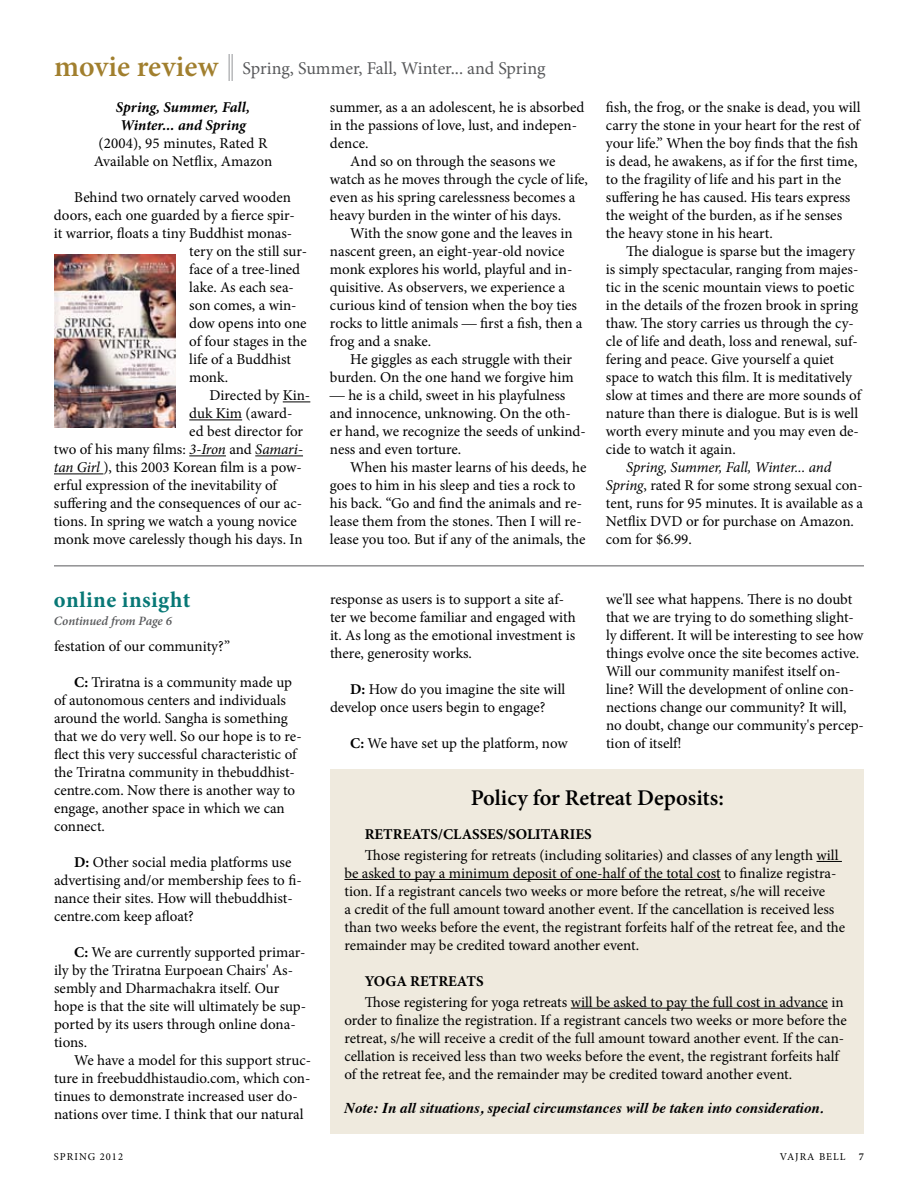
<style>
.page{position:relative;width:918px;height:1188px;background:#fff}
.page>*{position:absolute;margin:0;border:0;box-sizing:border-box;transform-origin:0 0}
.t1{font:600 22.5px "Minion Pro";color:#000}
.t2{font:700 22.5px "Minion Pro";letter-spacing:.02em;color:#087876}
.t3{font:18px "Minion Pro";letter-spacing:-.005em;color:#58595b}
.t4{font:15px/18px "Minion Pro";letter-spacing:-.005em;color:#000}
.t5{font:italic 700 15px "Times";color:#000}
.t6{font:700 15px "Minion Pro";color:#000}
.t7{font:italic 700 15px/18px "Minion Pro";color:#000}
.t8{font:italic 600 12.75px "Minion Pro";letter-spacing:-.005em;color:#58595b}
.t9{font:10.5px "Minion Pro";letter-spacing:.1em;color:#000}
.t10{font:600 10.5px "Minion Pro";color:#000}
.s1{font-weight:600;font-size:30px;color:#a17f2e}
.s2{font-style:italic}
.s3{font-family:"Times New Roman"}
.s4{font-weight:700}
</style>
<div class="page">
<svg style="left:283px;top:402px;width:27px;height:1px"></svg>
<hr style="left:189px;top:420px;width:53px;height:1px;background:#000">
<hr style="left:189px;top:456px;width:37px;height:1px;background:#000">
<hr style="left:255px;top:456px;width:48px;height:1px;background:#000">
<hr style="left:54px;top:474px;width:49px;height:1px;background:#000">
<img style="left:54px;top:255px;width:122px;height:172px">
<svg style="left:229px;top:54px;width:4px;height:27px"></svg>
<hr style="left:54px;top:566px;width:810px;height:1px;background:#58595b">
<div style="left:330px;top:770px;width:534px;height:364px;background:#efeade"></div>
<svg style="left:817px;top:861px;width:25px;height:1px"></svg>
<hr style="left:344px;top:879px;width:377px;height:1px;background:#000">
<hr style="left:571px;top:1008px;width:257px;height:1px;background:#000">
<p class="t3" style="left:54px;top:56px;width:493px"><span class="s1">movie review</span> Spring, Summer, Fall, Winter... and Spring</p>
<p class="t7" style="left:116px;top:98px;width:136px">Spring, Summer, Fall,<br>Winter... and Spring</p>
<p class="t4" style="left:94px;top:135px;width:180px;text-align:center">(2004), 95 minutes, Rated R<br>Available on Netflix, Amazon</p>
<p class="t4" style="left:74px;top:189px;width:218px">Behind two ornately carved wooden</p>
<p class="t4" style="left:54px;top:207px;width:242px">doors, each one guarded by a fierce spir-</p>
<p class="t4" style="left:54px;top:225px;width:240px">it warrior, floats a tiny Buddhist monas-</p>
<p class="t4" style="left:189px;top:243px;width:119px">tery on the still sur-</p>
<p class="t4" style="left:189px;top:261px;width:112px">face of a tree-lined</p>
<p class="t4" style="left:189px;top:279px;width:106px">lake. As each sea-</p>
<p class="t4" style="left:189px;top:297px;width:109px">son comes, a win-</p>
<p class="t4" style="left:189px;top:315px;width:119px">dow opens into one</p>
<p class="t4" style="left:189px;top:333px;width:119px">of four stages in the</p>
<p class="t4" style="left:189px;top:351px;width:103px">life of a Buddhist</p>
<p class="t4" style="left:189px;top:369px;width:40px">monk.</p>
<p class="t4" style="left:210px;top:387px;width:102px">Directed by Kin-</p>
<p class="t4" style="left:189px;top:405px;width:105px">duk Kim (award-</p>
<p class="t4" style="left:189px;top:423px;width:115px">ed best director for</p>
<p class="t4" style="left:54px;top:441px;width:251px">two of his many films: <span class="s2">3-Iron</span> and <span class="s2">Samari-</span></p>
<p class="t4" style="left:54px;top:459px;width:249px"><span class="s2">tan Girl</span> ), this 2003 Korean film is a pow-</p>
<p class="t4" style="left:54px;top:477px;width:225px">erful expression of the inevitability of</p>
<p class="t4" style="left:54px;top:495px;width:250px">suffering and the consequences of our ac-</p>
<p class="t4" style="left:54px;top:513px;width:245px">tions. In spring we watch a young novice</p>
<p class="t4" style="left:54px;top:531px;width:250px">monk move carelessly though his days. In</p>
<p class="t4" style="left:330px;top:99px;width:256px">summer, as a an adolescent, he is absorbed</p>
<p class="t4" style="left:330px;top:117px;width:249px">in the passions of love, lust, and indepen-</p>
<p class="t4" style="left:330px;top:135px;width:40px">dence.</p>
<p class="t4" style="left:350px;top:153px;width:207px">And so on through the seasons we</p>
<p class="t4" style="left:330px;top:171px;width:260px">watch as he moves through the cycle of life,</p>
<p class="t4" style="left:330px;top:189px;width:247px">even as his spring carelessness becomes a</p>
<p class="t4" style="left:330px;top:207px;width:233px">heavy burden in the winter of his days.</p>
<p class="t4" style="left:350px;top:225px;width:224px">With the snow gone and the leaves in</p>
<p class="t4" style="left:330px;top:243px;width:236px">nascent green, an eight-year-old novice</p>
<p class="t4" style="left:330px;top:261px;width:244px">monk explores his world, playful and in-</p>
<p class="t4" style="left:330px;top:279px;width:237px">quisitive. As observers, we experience a</p>
<p class="t4" style="left:330px;top:297px;width:248px">curious kind of tension when the boy ties</p>
<p class="t4" style="left:330px;top:315px;width:254px">rocks to little animals <span class="s3">—</span> first a fish, then a</p>
<p class="t4" style="left:330px;top:333px;width:103px">frog and a snake.</p>
<p class="t4" style="left:350px;top:351px;width:223px">He giggles as each struggle with their</p>
<p class="t4" style="left:330px;top:369px;width:245px">burden. On the one hand we forgive him</p>
<p class="t4" style="left:330px;top:387px;width:257px"><span class="s3">—</span> he is a child, sweet in his playfulness and innocence, unknowing. On the oth&shy;er hand, we recognize the seeds of unkind&shy;ness and even torture.</p>
<p class="t4" style="left:330px;top:459px;width:258px;text-indent:20px">When his master learns of his deeds, he goes to him in his sleep and ties a rock to his back. “Go and find the animals and re&shy;lease them from the stones. Then I will re&shy;lease you too. But if any of the animals, the</p>
<p class="t4" style="left:606px;top:99px;width:256px">fish, the frog, or the snake is dead, you will carry the stone in your heart for the rest of your life.” When the boy finds that the fish is dead, he awakens, as if for the first time, to the fragility of life and his part in the suffering he has caused. His tears express the weight of the burden, as if he senses the heavy stone in his heart.</p>
<p class="t4" style="left:606px;top:243px;width:257px;text-indent:20px">The dialogue is sparse but the imagery is simply spectacular, ranging from majes&shy;tic in the scenic mountain views to poetic in the details of the frozen brook in spring thaw. The story carries us through the cy&shy;cle of life and death, loss and renewal, suf&shy;fering and peace. Give yourself a quiet space to watch this film. It is meditatively slow at times and there are more sounds of nature than there is dialogue. But is is well worth every minute and you may even de&shy;cide to watch it again.</p>
<p class="t4" style="left:606px;top:459px;width:259px;text-indent:20px"><span class="s2">Spring, Summer, Fall, Winter... and Spring</span>, rated R for some strong sexual con&shy;tent, runs for 95 minutes. It is available as a Netflix DVD or for purchase on Amazon. com for $6.99.</p>
<h1 class="t2" style="left:54px;top:584px;width:138px">online insight</h1>
<p class="t8" style="left:54px;top:612px;width:119px">Continued from Page 6</p>
<p class="t4" style="left:54px;top:637px;width:178px">festation of our community?”</p>
<p class="t4" style="left:54px;top:673px;width:249px;text-indent:20px"><span class="s4">C:</span> Triratna is a community made up of autonomous centers and individuals around the world. Sangha is something that we do very well. So our hope is to re&shy;flect this very successful characteristic of the Triratna community in thebuddhist&shy;centre.com. Now there is another way to engage, another space in which we can connect.</p>
<p class="t4" style="left:54px;top:853px;width:249px;text-indent:20px"><span class="s4">D:</span> Other social media platforms use advertising and/or membership fees to fi&shy;nance their sites. How will thebuddhist&shy;centre.com keep afloat?</p>
<p class="t4" style="left:54px;top:943px;width:254px;text-indent:20px"><span class="s4">C:</span> We are currently supported primar&shy;ily by the Triratna Eurpoean Chairs' As&shy;sembly and Dharmachakra itself. Our hope is that the site will ultimately be sup&shy;ported by its users through online dona&shy;tions.</p>
<p class="t4" style="left:54px;top:1051px;width:259px;text-indent:20px">We have a model for this support struc&shy;ture in freebuddhistaudio.com, which con&shy;tinues to demonstrate increased user do&shy;nations over time. I think that our natural</p>
<p class="t4" style="left:330px;top:590px;width:247px">response as users is to support a site af&shy;ter we become familiar and engaged with it. As long as the emotional investment is there, generosity works.</p>
<p class="t4" style="left:330px;top:680px;width:237px;text-indent:20px"><span class="s4">D:</span> How do you imagine the site will develop once users begin to engage?</p>
<p class="t4" style="left:350px;top:734px;width:219px"><span class="s4">C:</span> We have set up the platform, now</p>
<p class="t4" style="left:606px;top:590px;width:259px">we'll see what happens. There is no doubt that we are trying to do something slight&shy;ly different. It will be interesting to see how things evolve once the site becomes active.<br>Will our community manifest itself on&shy;line? Will the development of online con&shy;nections change our community? It will, no doubt, change our community's percep&shy;tion of itself!</p>
<h1 class="t1" style="left:471px;top:782px;width:255px">Policy for Retreat Deposits:</h1>
<p class="t6" style="left:365px;top:824px;width:228px">RETREATS/CLASSES/SOLITARIES</p>
<p class="t4" style="left:344px;top:846px;width:502px;text-indent:20px">Those registering for retreats (including solitaries) and classes of any length will be asked to pay a minimum deposit of one-half of the total cost to finalize registra&shy;tion. If a registrant cancels two weeks or more before the retreat, s/he will receive<br>a credit of the full amount toward another event. If the cancellation is received less than two weeks before the event, the registrant forfeits half of the retreat fee, and the remainder may be credited toward another event.</p>
<p class="t6" style="left:365px;top:971px;width:121px">YOGA RETREATS</p>
<p class="t4" style="left:344px;top:993px;width:504px;text-indent:20px">Those registering for yoga retreats will be asked to pay the full cost in advance in order to finalize the registration. If a registrant cancels two weeks or more before the retreat, s/he will receive a credit of the full amount toward another event. If the can&shy;cellation is received less than two weeks before the event, the registrant forfeits half of the retreat fee, and the remainder may be credited toward another event.</p>
<p class="t5" style="left:344px;top:1093px;width:481px">Note: In all situations, special circumstances will be taken into consideration.</p>
<p class="t9" style="left:54px;top:1149px;width:71px">SPRING 2012</p>
<p class="t9" style="left:780px;top:1149px;width:67px">VAJRA BELL</p>
<p class="t10" style="left:859px;top:1149px;width:7px">7</p>
</div>
